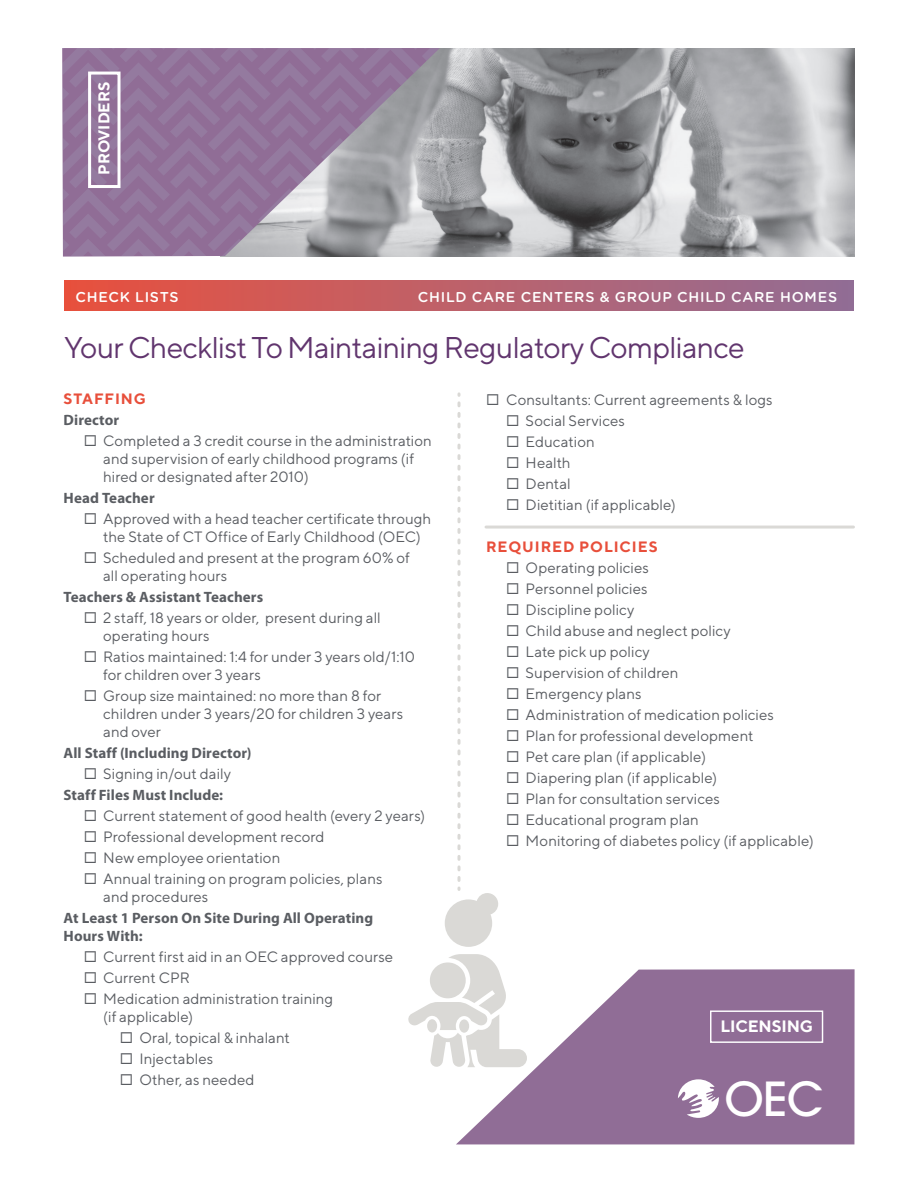
<style>
.page{position:relative;width:918px;height:1188px;background:#fff}
.page>*{position:absolute;margin:0;border:0;box-sizing:border-box;transform-origin:0 0}
.t1{font:500 46.5px "Avant Garde";color:#fff}
.t2{font:30px "TT Norms";letter-spacing:-.025em;color:#61356e}
.t3{font:700 16.5px "TT Norms";letter-spacing:-.01em;color:#fff}
.t4{font:700 15.6px "TT Norms";letter-spacing:-.01em;color:#fff}
.t5{font:15px/18px "TT Norms";color:#5a5d62}
.t6{font:700 15px/18px "Myriad Pro";letter-spacing:.005em;color:#5a5d62}
.t7{font:700 15px "TT Norms";letter-spacing:.06em;color:#e84f3b}
.t8{font:500 14.25px "Gotham Rounded";letter-spacing:.05em;color:#fff}
</style>
<div class="page">
<img style="left:440px;top:48px;width:415px;height:208px">
<svg style="left:62px;top:48px;width:378px;height:209px;background:#9a84a1"></svg>
<div style="left:64px;top:281px;width:790px;height:30px;background:linear-gradient(to right,#e8523e,#926e96)"></div>
<div style="left:88px;top:72px;width:33px;height:116px;border:3px solid #fff"></div>
<hr style="left:486px;top:526px;width:368px;height:3px;background:#dad9d6">
<svg style="left:458px;top:394px;width:2px;height:486px"></svg>
<svg style="left:445px;top:888px;width:53px;height:59px"></svg>
<svg style="left:408px;top:954px;width:90px;height:113px"></svg>
<div style="left:427px;top:1019px;width:10px;height:14px;background:#dad9d6;border-radius:50%"></div>
<svg style="left:456px;top:969px;width:399px;height:175px;fill:#906d96"></svg>
<svg style="left:678px;top:1079px;width:42px;height:39px"></svg>
<div style="left:710px;top:1010px;width:113px;height:33px;border:1px solid #fff"></div>
<p class="t4" style="left:94px;top:175px;width:94px;rotate:-90deg">PROVIDERS</p>
<p class="t8" style="left:76px;top:287px;width:105px">CHECK LISTS</p>
<p class="t8" style="left:418px;top:287px;width:421px">CHILD CARE CENTERS &amp; GROUP CHILD CARE HOMES</p>
<h2 class="t2" style="left:64px;top:329px;width:682px">Your Checklist To Maintaining Regulatory Compliance</h2>
<p class="t7" style="left:64px;top:390px;width:84px">STAFFING</p>
<p class="t6" style="left:64px;top:411px;width:57px">Director</p>
<p class="t5" style="left:103px;top:432px;width:330px;text-indent:-19px">◻ Completed a 3 credit course in the administration and supervision of early childhood programs (if hired or designated after 2010)</p>
<p class="t6" style="left:64px;top:489px;width:93px">Head Teacher</p>
<p class="t5" style="left:84px;top:510px;width:349px;text-align:center">◻ Approved with a head teacher certificate through the State of CT Office of Early Childhood (OEC)</p>
<p class="t5" style="left:103px;top:549px;width:308px;text-indent:-19px">◻ Scheduled and present at the program 60% of all operating hours</p>
<p class="t6" style="left:64px;top:588px;width:201px">Teachers &amp; Assistant Teachers</p>
<p class="t5" style="left:103px;top:609px;width:279px;text-indent:-19px">◻ 2 staff, 18 years or older, present during all operating hours</p>
<p class="t5" style="left:103px;top:648px;width:313px;text-indent:-19px">◻ Ratios maintained: 1:4 for under 3 years old/1:10 for children over 3 years</p>
<p class="t5" style="left:103px;top:687px;width:302px;text-indent:-19px">◻ Group size maintained: no more than 8 for children under 3 years/20 for children 3 years and over</p>
<p class="t6" style="left:64px;top:744px;width:189px">All Staff (Including Director)</p>
<p class="t5" style="left:84px;top:765px;width:149px">◻ Signing in/out daily</p>
<p class="t6" style="left:64px;top:786px;width:161px">Staff Files Must Include:</p>
<p class="t5" style="left:84px;top:807px;width:343px">◻ Current statement of good health (every 2 years)</p>
<p class="t5" style="left:84px;top:828px;width:242px">◻ Professional development record</p>
<p class="t5" style="left:84px;top:849px;width:198px">◻ New employee orientation</p>
<p class="t5" style="left:103px;top:870px;width:281px;text-indent:-19px">◻ Annual training on program policies, plans and procedures</p>
<p class="t6" style="left:64px;top:909px;width:311px">At Least 1 Person On Site During All Operating<br>Hours With:</p>
<p class="t5" style="left:84px;top:948px;width:311px">◻ Current first aid in an OEC approved course</p>
<p class="t5" style="left:84px;top:969px;width:107px">◻ Current CPR</p>
<p class="t5" style="left:103px;top:990px;width:232px;text-indent:-19px">◻ Medication administration training (if applicable)</p>
<p class="t5" style="left:120px;top:1029px;width:172px">◻ Oral, topical &amp; inhalant</p>
<p class="t5" style="left:120px;top:1050px;width:95px">◻ Injectables</p>
<p class="t5" style="left:120px;top:1071px;width:136px">◻ Other, as needed</p>
<p class="t5" style="left:486px;top:390px;width:288px">◻ Consultants: Current agreements &amp; logs</p>
<p class="t5" style="left:506px;top:411px;width:120px">◻ Social Services</p>
<p class="t5" style="left:506px;top:432px;width:90px">◻ Education</p>
<p class="t5" style="left:506px;top:453px;width:66px">◻ Health</p>
<p class="t5" style="left:506px;top:474px;width:66px">◻ Dental</p>
<p class="t5" style="left:506px;top:495px;width:171px">◻ Dietitian (if applicable)</p>
<p class="t7" style="left:486px;top:537px;width:173px">REQUIRED POLICIES</p>
<p class="t5" style="left:506px;top:558px;width:144px">◻ Operating policies</p>
<p class="t5" style="left:506px;top:579px;width:143px">◻ Personnel policies</p>
<p class="t5" style="left:506px;top:600px;width:130px">◻ Discipline policy</p>
<p class="t5" style="left:506px;top:621px;width:226px">◻ Child abuse and neglect policy</p>
<p class="t5" style="left:506px;top:642px;width:145px">◻ Late pick up policy</p>
<p class="t5" style="left:506px;top:663px;width:174px">◻ Supervision of children</p>
<p class="t5" style="left:506px;top:684px;width:137px">◻ Emergency plans</p>
<p class="t5" style="left:506px;top:705px;width:269px">◻ Administration of medication policies</p>
<p class="t5" style="left:506px;top:726px;width:249px">◻ Plan for professional development</p>
<p class="t5" style="left:506px;top:747px;width:201px">◻ Pet care plan (if applicable)</p>
<p class="t5" style="left:506px;top:768px;width:212px">◻ Diapering plan (if applicable)</p>
<p class="t5" style="left:506px;top:789px;width:215px">◻ Plan for consultation services</p>
<p class="t5" style="left:506px;top:810px;width:194px">◻ Educational program plan</p>
<p class="t5" style="left:506px;top:831px;width:309px">◻ Monitoring of diabetes policy (if applicable)</p>
<p class="t3" style="left:721px;top:1016px;width:94px">LICENSING</p>
<h1 class="t1" style="left:724px;top:1071px;width:100px">OEC</h1>
</div>
